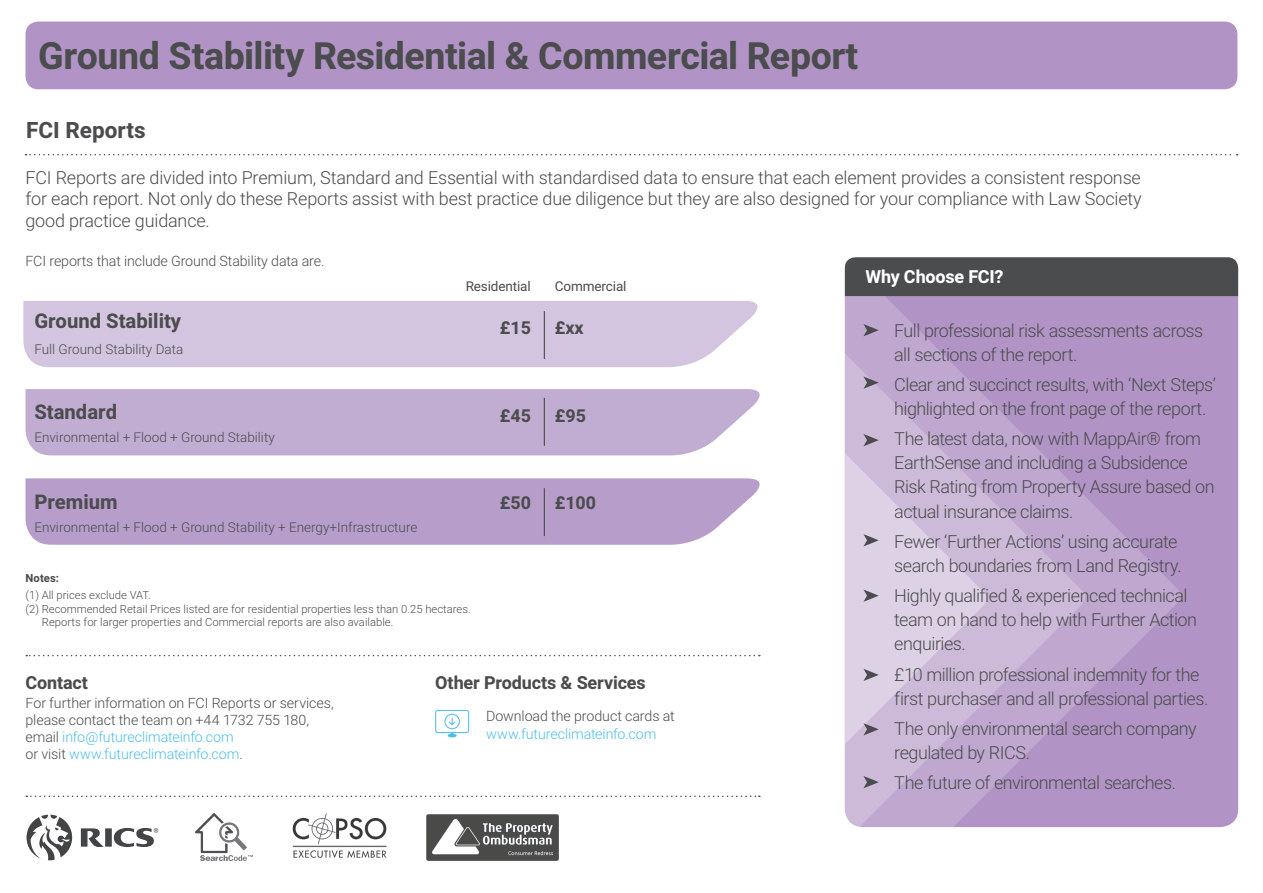
<style>
.page{position:relative;width:1263px;height:893px;background:#fff}
.page>*{position:absolute;margin:0;border:0;box-sizing:border-box;transform-origin:0 0}
.Reverse_Bar_Header{font:700 37.5px "Heebo";letter-spacing:-.015em;color:#4b4c4d}
.Reverse_Intro_Copy{font:700 22.5px "Heebo";color:#4b4c4d}
.t1{font:700 20.25px "Heebo";color:#4b4c4d}
.Display_Box_Body_Cop{font:300 18px/24px "Heebo";letter-spacing:-.03em;color:#4b4c4d}
.Sub_Head_01{font:700 18px "Heebo";letter-spacing:-.005em;color:#4b4c4d}
.Dispaly_Box_Header{font:700 18px "Heebo";letter-spacing:-.01em;color:#fff}
.t2{font:700 17.85px "Heebo";color:#4b4c4d}
.Body_Copy{font:300 14.25px/17.1px "Heebo";letter-spacing:-.01em;color:#4b4c4d}
.Reverse_Call_out_Box{font:300 14.25px/18px "Heebo";letter-spacing:-.005em;color:#4b4c4d}
.t3{font:300 13.5px "Heebo";color:#4b4c4d}
.t4{font:13.5px "Heebo";letter-spacing:-.01em;color:#4b4c4d}
.Footnote_Copy{font:300 11.25px "Heebo";color:#4b4c4d}
.Foot_Note_Header{font:700 11.25px "Heebo";letter-spacing:.005em;color:#4b4c4d}
.s1{color:#4fbdec}
</style>
<div class="page">
<div style="left:23px;top:301px;width:735px;height:66px;background:#d3c5e0"></div>
<div style="left:26px;top:22px;width:1211px;height:67px;background:#b194c5;border-radius:13px"></div>
<svg style="left:435px;top:710px;width:34px;height:27px"></svg>
<svg style="left:26px;top:154px;width:1212px;height:1px"></svg>
<svg style="left:26px;top:655px;width:734px;height:1px"></svg>
<div style="left:26px;top:478px;width:734px;height:67px;background:#b79dca"></div>
<div style="left:26px;top:389px;width:734px;height:66px;background:#c1acd2"></div>
<hr style="left:544px;top:311px;width:1px;height:48px;background:#4b4c4d">
<hr style="left:544px;top:398px;width:1px;height:48px;background:#4b4c4d">
<hr style="left:544px;top:488px;width:1px;height:48px;background:#4b4c4d">
<div style="left:845px;top:257px;width:393px;height:40px;background:#4b4c4d"></div>
<div style="left:1184px;top:297px;width:54px;height:530px;background:#b194c5"></div>
<svg style="left:845px;top:296px;width:339px;height:531px;background:#b397c6"></svg>
<svg style="left:845px;top:323px;width:244px;height:504px;background:#bca4cd"></svg>
<svg style="left:845px;top:428px;width:145px;height:341px;background:#d2c1dd"></svg>
<svg style="left:863px;top:324px;width:16px;height:12px"></svg>
<svg style="left:863px;top:534px;width:16px;height:12px"></svg>
<svg style="left:863px;top:590px;width:16px;height:12px"></svg>
<svg style="left:863px;top:376px;width:16px;height:13px"></svg>
<svg style="left:863px;top:669px;width:16px;height:12px"></svg>
<svg style="left:863px;top:776px;width:16px;height:12px"></svg>
<svg style="left:863px;top:723px;width:16px;height:12px"></svg>
<svg style="left:863px;top:434px;width:16px;height:12px"></svg>
<svg style="left:26px;top:795px;width:734px;height:2px"></svg>
<svg style="left:27px;top:815px;width:131px;height:45px"></svg>
<img style="left:427px;top:814px;width:131px;height:46px">
<img style="left:195px;top:813px;width:57px;height:48px">
<img style="left:292px;top:814px;width:95px;height:44px">
<p class="Reverse_Bar_Header" style="left:38px;top:30px;width:822px">Ground Stability Residential &amp; Commercial Report</p>
<p class="Reverse_Intro_Copy" style="left:26px;top:114px;width:121px">FCI Reports</p>
<p class="Display_Box_Body_Cop" style="left:25px;top:166px;width:1118px;line-height:21.6px;text-align:justify">FCI Reports are divided into Premium, Standard and Essential with standardised data to ensure that each element provides a consistent response for each report. Not only do these Reports assist with best practice due diligence but they are also designed for your compliance with Law Society good practice guidance.</p>
<p class="Body_Copy" style="left:25px;top:252px;width:301px">FCI reports that include Ground Stability data are.</p>
<p class="Dispaly_Box_Header" style="left:865px;top:265px;width:140px">Why Choose FCI?</p>
<p class="Display_Box_Body_Cop" style="left:894px;top:318px;width:311px">Full professional risk assessments across all sections of the report.</p>
<p class="Display_Box_Body_Cop" style="left:894px;top:372px;width:323px">Clear and succinct results, with ‘Next Steps’ highlighted on the front page of the report.</p>
<p class="Display_Box_Body_Cop" style="left:894px;top:427px;width:322px">The latest data, now with MappAir® from EarthSense and including a Subsidence Risk Rating from Property Assure based on actual insurance claims.</p>
<p class="Display_Box_Body_Cop" style="left:894px;top:529px;width:289px">Fewer ‘Further Actions’ using accurate search boundaries from Land Registry.</p>
<p class="Display_Box_Body_Cop" style="left:894px;top:584px;width:304px">Highly qualified &amp; experienced technical team on hand to help with Further Action enquiries.</p>
<p class="Display_Box_Body_Cop" style="left:894px;top:662px;width:315px">£10 million professional indemnity for the first purchaser and all professional parties.</p>
<p class="Display_Box_Body_Cop" style="left:894px;top:716px;width:304px">The only environmental search company regulated by RICS.</p>
<p class="Display_Box_Body_Cop" style="left:894px;top:771px;width:283px">The future of environmental searches.</p>
<p class="t4" style="left:466px;top:276px;width:66px">Residential</p>
<p class="t4" style="left:555px;top:276px;width:73px">Commercial</p>
<p class="t2" style="left:555px;top:315px;width:30px">£xx</p>
<p class="t1" style="left:34px;top:307px;width:148px">Ground Stability</p>
<p class="t3" style="left:34px;top:339px;width:150px">Full Ground Stability Data</p>
<p class="t2" style="left:500px;top:315px;width:33px">£15</p>
<p class="t1" style="left:34px;top:398px;width:84px">Standard</p>
<p class="t2" style="left:555px;top:403px;width:33px">£95</p>
<p class="t3" style="left:34px;top:428px;width:242px">Environmental + Flood + Ground Stability</p>
<p class="t2" style="left:500px;top:403px;width:33px">£45</p>
<p class="t1" style="left:34px;top:487px;width:85px">Premium</p>
<p class="t3" style="left:34px;top:518px;width:385px">Environmental + Flood + Ground Stability + Energy+Infrastructure</p>
<p class="t2" style="left:500px;top:490px;width:33px">£50</p>
<p class="t2" style="left:555px;top:490px;width:43px">£100</p>
<p class="Foot_Note_Header" style="left:26px;top:570px;width:35px">Notes:</p>
<p class="Footnote_Copy" style="left:26px;top:588px;width:127px">(1) All prices exclude VAT.</p>
<p class="Footnote_Copy" style="left:26px;top:601px;width:447px">(2) Recommended Retail Prices listed are for residential properties less than 0.25 hectares.</p>
<p class="Footnote_Copy" style="left:42px;top:615px;width:353px">Reports for larger properties and Commercial reports are also available.</p>
<p class="Sub_Head_01" style="left:435px;top:670px;width:212px">Other Products &amp; Services</p>
<p class="Sub_Head_01" style="left:26px;top:670px;width:64px">Contact</p>
<p class="Body_Copy" style="left:26px;top:694px;width:310px">For further information on FCI Reports or services, please contact the team on +44 1732 755 180, email <span class="s1">info@futureclimateinfo.com<br></span>or visit <span class="s1">www.futureclimateinfo.com</span>.</p>
<p class="Reverse_Call_out_Box" style="left:486px;top:706px;width:190px">Download the product cards at <span class="s1">www.futureclimateinfo.com</span></p>
</div>
